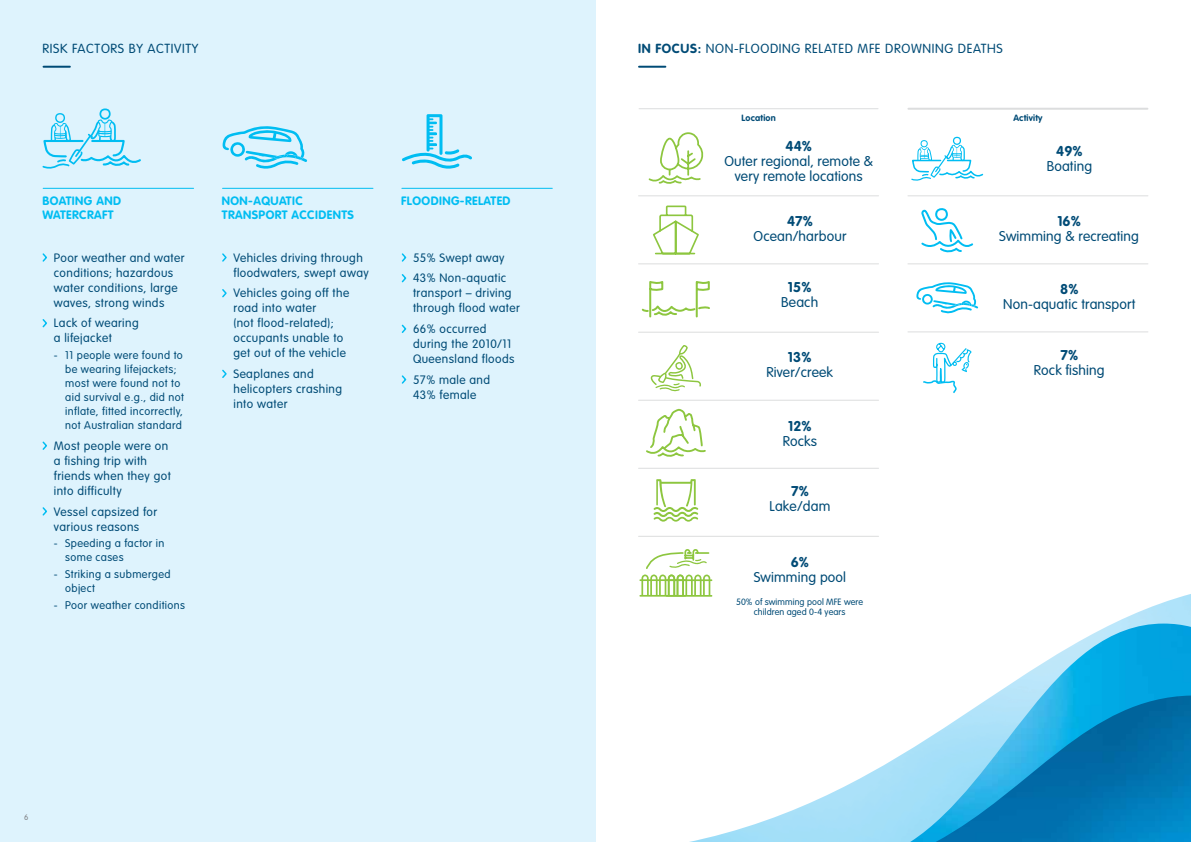
<style>
.page{position:relative;width:1191px;height:842px;background:#fff}
.page>*{position:absolute;margin:0;border:0;box-sizing:border-box;transform-origin:0 0}
.t1{font:300 14px/15px "VAG Rounded";letter-spacing:.01em;color:#004b76;text-align:center}
.t2{font:700 14px "VAG Rounded";letter-spacing:.01em;color:#004b76}
.t3{font:300 13px "VAG Rounded";letter-spacing:.05em;color:#004b76}
.t4{font:300 12px/15px "VAG Rounded";letter-spacing:.035em;color:#004b76}
.t5{font:700 12px/14px "VAG Rounded";letter-spacing:.035em;color:#00bdf2}
.t6{font:300 11px/14px "VAG Rounded";letter-spacing:.035em;color:#004b76}
.t7{font:300 9px/10px "VAG Rounded";letter-spacing:.01em;color:#004b76;text-align:center}
.t8{font:700 9px "VAG Rounded";letter-spacing:.025em;color:#004b76}
.t9{font:300 8px "VAG Rounded";color:#808285}
.s1{font-weight:700}
</style>
<div class="page">
<div style="left:0;top:0;width:595px;height:842px;background:#def3fd"></div>
<hr style="left:44px;top:66px;width:26px;height:2px;background:#004b76">
<hr style="left:639px;top:66px;width:26px;height:2px;background:#004b76">
<svg style="left:42px;top:253px;width:5px;height:9px"></svg>
<svg style="left:42px;top:319px;width:5px;height:9px"></svg>
<svg style="left:42px;top:441px;width:5px;height:9px"></svg>
<svg style="left:42px;top:507px;width:5px;height:9px"></svg>
<svg style="left:222px;top:253px;width:5px;height:9px"></svg>
<svg style="left:222px;top:289px;width:5px;height:9px"></svg>
<svg style="left:222px;top:369px;width:5px;height:9px"></svg>
<svg style="left:401px;top:253px;width:6px;height:9px"></svg>
<svg style="left:401px;top:274px;width:6px;height:9px"></svg>
<svg style="left:401px;top:324px;width:6px;height:9px"></svg>
<svg style="left:401px;top:375px;width:6px;height:9px"></svg>
<hr style="left:43px;top:188px;width:151px;height:1px;background:#00bdf2">
<hr style="left:222px;top:188px;width:151px;height:1px;background:#00bdf2">
<hr style="left:402px;top:188px;width:150px;height:1px;background:#00bdf2">
<div style="left:99px;top:108px;width:12px;height:12px;border:2px solid #00bdf2;border-radius:50%"></div>
<div style="left:55px;top:113px;width:10px;height:10px;border:1px solid #00bdf2;border-radius:50%"></div>
<svg style="left:42px;top:120px;width:99px;height:49px"></svg>
<svg style="left:222px;top:126px;width:85px;height:43px"></svg>
<svg style="left:402px;top:114px;width:70px;height:55px"></svg>
<hr style="left:908px;top:108px;width:239px;height:2px;background:#dcddde">
<hr style="left:639px;top:108px;width:239px;height:1px;background:#dcddde">
<hr style="left:908px;top:195px;width:240px;height:1px;background:#dcddde">
<hr style="left:638px;top:332px;width:240px;height:1px;background:#dcddde">
<hr style="left:638px;top:195px;width:240px;height:1px;background:#dcddde">
<hr style="left:908px;top:263px;width:240px;height:1px;background:#dcddde">
<hr style="left:638px;top:400px;width:240px;height:1px;background:#dcddde">
<hr style="left:638px;top:536px;width:240px;height:1px;background:#dcddde">
<hr style="left:638px;top:263px;width:240px;height:1px;background:#dcddde">
<hr style="left:908px;top:331px;width:240px;height:1px;background:#dcddde">
<hr style="left:638px;top:468px;width:240px;height:1px;background:#dcddde">
<div style="left:953px;top:137px;width:8px;height:8px;border:1px solid #00bdf2;border-radius:50%"></div>
<div style="left:920px;top:140px;width:7px;height:7px;border:1px solid #00bdf2;border-radius:50%"></div>
<svg style="left:911px;top:145px;width:73px;height:36px"></svg>
<svg style="left:921px;top:208px;width:53px;height:45px"></svg>
<svg style="left:648px;top:132px;width:56px;height:52px"></svg>
<svg style="left:653px;top:205px;width:46px;height:50px"></svg>
<svg style="left:916px;top:282px;width:62px;height:32px"></svg>
<svg style="left:650px;top:345px;width:51px;height:47px"></svg>
<svg style="left:641px;top:281px;width:69px;height:37px"></svg>
<svg style="left:923px;top:342px;width:48px;height:51px"></svg>
<svg style="left:653px;top:479px;width:45px;height:43px"></svg>
<svg style="left:646px;top:408px;width:60px;height:49px"></svg>
<hr style="left:639px;top:595px;width:47px;height:2px;background:#8dc63f">
<hr style="left:639px;top:579px;width:47px;height:2px;background:#8dc63f">
<hr style="left:666px;top:579px;width:46px;height:2px;background:#8dc63f">
<svg style="left:641px;top:549px;width:69px;height:46px"></svg>
<img style="left:684px;top:594px;width:507px;height:248px">
<img style="left:910px;top:623px;width:281px;height:219px">
<img style="left:935px;top:695px;width:256px;height:147px">
<p class="t3" style="left:43px;top:41px;width:157px">RISK FACTORS BY ACTIVITY</p>
<p class="t3" style="left:638px;top:41px;width:366px"><span class="s1">IN FOCUS:</span> NON-FLOODING RELATED MFE DROWNING DEATHS</p>
<p class="t8" style="left:741px;top:112px;width:36px">Location</p>
<p class="t8" style="left:1013px;top:112px;width:31px">Activity</p>
<p class="t5" style="left:42px;top:193px;width:80px">BOATING AND<br>WATERCRAFT</p>
<p class="t5" style="left:222px;top:193px;width:134px">NON-AQUATIC<br>TRANSPORT ACCIDENTS</p>
<p class="t5" style="left:401px;top:193px;width:111px">FLOODING-RELATED</p>
<p class="t4" style="left:54px;top:250px;width:132px">Poor weather and water conditions; hazardous water conditions, large waves, strong winds</p>
<p class="t4" style="left:54px;top:316px;width:86px">Lack of wearing a lifejacket</p>
<p class="t6" style="left:65px;top:348px;width:120px;text-indent:-11px">- 11 people were found to be wearing lifejackets; most were found not to aid survival e.g., did not inflate, fitted incorrectly, not Australian standard</p>
<p class="t4" style="left:54px;top:438px;width:118px">Most people were on a fishing trip with friends when they got into difficulty</p>
<p class="t4" style="left:54px;top:504px;width:105px">Vessel capsized for various reasons</p>
<p class="t6" style="left:65px;top:536px;width:101px;text-indent:-11px">- Speeding a factor in some cases</p>
<p class="t6" style="left:65px;top:567px;width:107px;text-indent:-11px">- Striking a submerged object</p>
<p class="t6" style="left:54px;top:598px;width:133px">- Poor weather conditions</p>
<p class="t4" style="left:233px;top:250px;width:137px">Vehicles driving through floodwaters, swept away</p>
<p class="t4" style="left:233px;top:286px;width:117px">Vehicles going off the road into water<br>(not flood-related); occupants unable to get out of the vehicle</p>
<p class="t4" style="left:233px;top:366px;width:110px">Seaplanes and helicopters crashing into water</p>
<p class="t4" style="left:413px;top:247px;width:95px;line-height:20.7px">55% Swept away<br>43% Non-aquatic</p>
<p class="t4" style="left:413px;top:286px;width:108px">transport – driving through flood water</p>
<p class="t4" style="left:413px;top:321px;width:103px">66% occurred during the 2010/11<br>Queensland floods</p>
<p class="t4" style="left:413px;top:372px;width:79px">57% male and<br>43% female</p>
<p class="t2" style="left:785px;top:138px;width:28px">44%</p>
<p class="t1" style="left:724px;top:153px;width:150px">Outer regional, remote &amp; very remote locations</p>
<p class="t2" style="left:787px;top:213px;width:27px">47%</p>
<p class="t1" style="left:753px;top:229px;width:94px">Ocean/harbour</p>
<p class="t2" style="left:788px;top:279px;width:25px">15%</p>
<p class="t1" style="left:781px;top:295px;width:38px">Beach</p>
<p class="t2" style="left:788px;top:349px;width:25px">13%</p>
<p class="t1" style="left:766px;top:365px;width:68px">River/creek</p>
<p class="t2" style="left:788px;top:417px;width:25px">12%</p>
<p class="t1" style="left:782px;top:433px;width:36px">Rocks</p>
<p class="t2" style="left:791px;top:483px;width:19px">7%</p>
<p class="t1" style="left:769px;top:498px;width:62px">Lake/dam</p>
<p class="t2" style="left:790px;top:554px;width:20px">6%</p>
<p class="t1" style="left:753px;top:569px;width:94px">Swimming pool</p>
<p class="t7" style="left:736px;top:597px;width:129px">50% of swimming pool MFE were children aged 0-4 years</p>
<p class="t2" style="left:1056px;top:142px;width:28px">49%</p>
<p class="t1" style="left:1046px;top:158px;width:47px">Boating</p>
<p class="t2" style="left:1057px;top:213px;width:25px">16%</p>
<p class="t1" style="left:999px;top:228px;width:141px">Swimming &amp; recreating</p>
<p class="t2" style="left:1060px;top:281px;width:20px">8%</p>
<p class="t1" style="left:1003px;top:297px;width:134px">Non-aquatic transport</p>
<p class="t2" style="left:1060px;top:346px;width:19px">7%</p>
<p class="t1" style="left:1034px;top:362px;width:72px">Rock fishing</p>
<p class="t9" style="left:24px;top:812px;width:6px">6</p>
</div>
